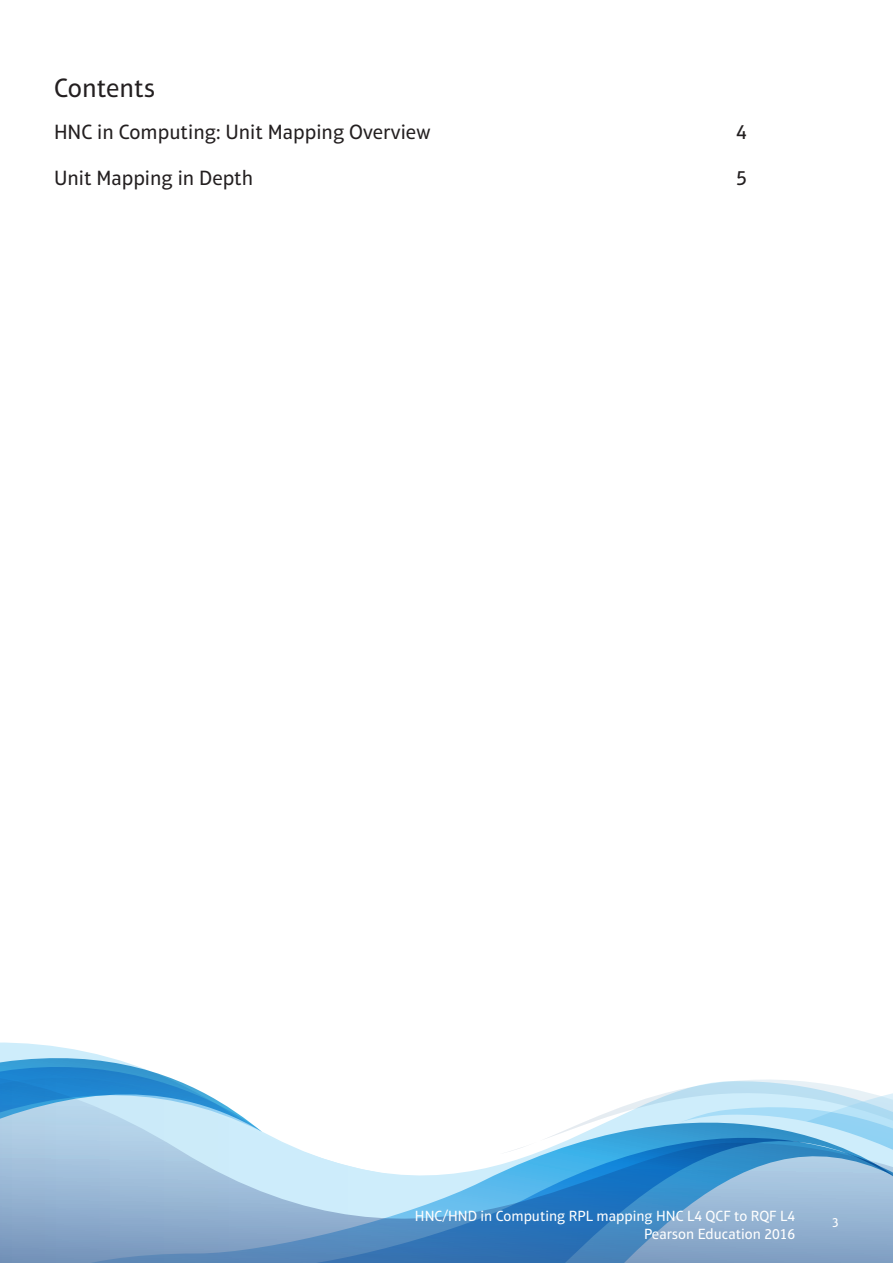
<style>
.page{position:relative;width:893px;height:1263px;background:#fff}
.page>*{position:absolute;margin:0;border:0;box-sizing:border-box;transform-origin:0 0}
.t1{font:27px "Aptifer Sans LT Pro";color:#231f20}
.t2{font:21px "Aptifer Sans LT Pro";color:#231f20}
.t3{font:15px/18px "Aptifer Sans LT Pro";color:#fff;text-align:right}
.t4{font:13.5px "Aptifer Sans LT Pro";color:#fff}
</style>
<div class="page">
<svg style="left:587px;top:1079px;width:306px;height:42px"></svg>
<svg style="left:262px;top:1121px;width:631px;height:142px;background:#83b4d9"></svg>
<svg style="left:0;top:1042px;width:262px;height:221px;background:#9dc1de"></svg>
<h1 class="t1" style="left:54px;top:72px;width:103px">Contents</h1>
<h2 class="t2" style="left:54px;top:120px;width:378px">HNC in Computing: Unit Mapping Overview</h2>
<h2 class="t2" style="left:736px;top:120px;width:12px">4</h2>
<h2 class="t2" style="left:54px;top:166px;width:201px">Unit Mapping in Depth</h2>
<h2 class="t2" style="left:736px;top:166px;width:12px">5</h2>
<p class="t3" style="left:415px;top:1206px;width:382px">HNC/HND in Computing RPL mapping HNC L4 QCF to RQF L4<br>Pearson Education 2016</p>
<p class="t4" style="left:832px;top:1215px;width:8px">3</p>
</div>
